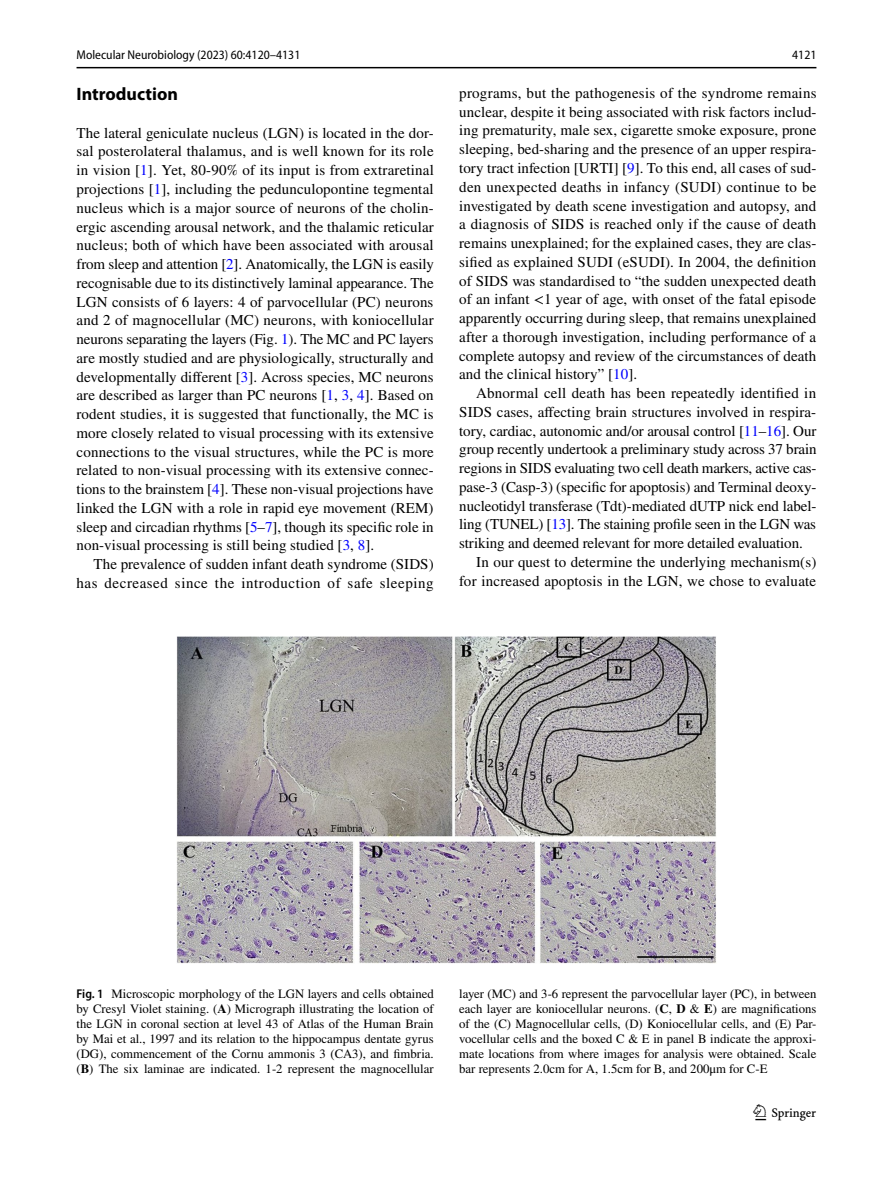
<style>
.page{position:relative;width:893px;height:1187px;background:#fff}
.page>*{position:absolute;margin:0;border:0;box-sizing:border-box;transform-origin:0 0}
.t1{font:22.5px "Springnew Regular 2";color:#000}
.t2{font:700 18px "Myriad Pro";color:#000}
.t3{font:15px/18.8px "STIX";letter-spacing:-.005em;color:#000;text-align:justify}
.t4{font:15px "STIX";letter-spacing:.015em;color:#000}
.t5{font:15px/18.8px "STIX";letter-spacing:.02em;color:#000;text-align:right}
.t6{font:12.75px/15px "STIX";color:#000;text-align:justify}
.t7{font:semi-condensed 12.75px "Myriad Pro";color:#000}
.s1{color:#00f}
.s2{font-family:"Myriad Pro";font-weight:600;font-stretch:semi-condensed}
.s3{font-weight:700}
</style>
<div class="page">
<hr style="left:77px;top:67px;width:739px;height:1px;background:#000">
<img style="left:176px;top:636px;width:540px;height:327px">
<p class="t7" style="left:77px;top:48px;width:225px">Molecular Neurobiology (2023) 60:4120–4131</p>
<p class="t7" style="left:792px;top:48px;width:26px">4121</p>
<p class="t2" style="left:77px;top:82px;width:103px">Introduction</p>
<p class="t3" style="left:77px;top:124px;width:359px">The lateral geniculate nucleus (LGN) is located in the dor&shy;sal posterolateral thalamus, and is well known for its role in vision [<span class="s1">1</span>]. Yet, 80-90% of its input is from extraretinal projections [<span class="s1">1</span>], including the pedunculopontine tegmental nucleus which is a major source of neurons of the cholin&shy;ergic ascending arousal network, and the thalamic reticular nucleus; both of which have been associated with arousal from sleep and attention [<span class="s1">2</span>]. Anatomically, the LGN is easily recognisable due to its distinctively laminal appearance. The LGN consists of 6 layers: 4 of parvocellular (PC) neurons and 2 of magnocellular (MC) neurons, with koniocellular neurons separating the layers (Fig. <span class="s1">1</span>). The MC and PC layers are mostly studied and are physiologically, structurally and developmentally different [<span class="s1">3</span>]. Across species, MC neurons are described as larger than PC neurons [<span class="s1">1</span>, <span class="s1">3</span>, <span class="s1">4</span>]. Based on rodent studies, it is suggested that functionally, the MC is more closely related to visual processing with its extensive connections to the visual structures, while the PC is more related to non-visual processing with its extensive connec&shy;tions to the brainstem [<span class="s1">4</span>]. These non-visual projections have linked the LGN with a role in rapid eye movement (REM) sleep and circadian rhythms [<span class="s1">5</span>–<span class="s1">7</span>], though its specific role in non-visual processing is still being studied [<span class="s1">3</span>, <span class="s1">8</span>].</p>
<p class="t5" style="left:77px;top:555px;width:359px">The prevalence of sudden infant death syndrome (SIDS) has decreased since the introduction of safe sleeping</p>
<p class="t3" style="left:459px;top:84px;width:359px">programs, but the pathogenesis of the syndrome remains unclear, despite it being associated with risk factors includ&shy;ing prematurity, male sex, cigarette smoke exposure, prone sleeping, bed-sharing and the presence of an upper respira&shy;tory tract infection [URTI] [<span class="s1">9</span>]. To this end, all cases of sud&shy;den unexpected deaths in infancy (SUDI) continue to be investigated by death scene investigation and autopsy, and a diagnosis of SIDS is reached only if the cause of death remains unexplained; for the explained cases, they are clas&shy;sified as explained SUDI (eSUDI). In 2004, the definition of SIDS was standardised to “the sudden unexpected death of an infant &lt;1 year of age, with onset of the fatal episode apparently occurring during sleep, that remains unexplained after a thorough investigation, including performance of a complete autopsy and review of the circumstances of death and the clinical history” [<span class="s1">10</span>].</p>
<p class="t4" style="left:476px;top:383px;width:341px">Abnormal cell death has been repeatedly identified in</p>
<p class="t3" style="left:459px;top:403px;width:358px">SIDS cases, affecting brain structures involved in respira-</p>
<p class="t3" style="left:459px;top:422px;width:359px">tory, cardiac, autonomic and/or arousal control [<span class="s1">11</span>–<span class="s1">16</span>]. Our</p>
<p class="t3" style="left:459px;top:441px;width:359px">group recently undertook a preliminary study across 37 brain</p>
<p class="t3" style="left:459px;top:459px;width:359px">regions in SIDS evaluating two cell death markers, active cas-</p>
<p class="t3" style="left:459px;top:478px;width:359px">pase-3 (Casp-3) (specific for apoptosis) and Terminal deoxy-</p>
<p class="t3" style="left:459px;top:497px;width:359px">nucleotidyl transferase (Tdt)-mediated dUTP nick end label-</p>
<p class="t3" style="left:459px;top:516px;width:358px">ling (TUNEL) [<span class="s1">13</span>]. The staining profile seen in the LGN was</p>
<p class="t3" style="left:459px;top:534px;width:345px">striking and deemed relevant for more detailed evaluation.</p>
<p class="t3" style="left:476px;top:553px;width:342px">In our quest to determine the underlying mechanism(s)</p>
<p class="t4" style="left:459px;top:570px;width:358px">for increased apoptosis in the LGN, we chose to evaluate</p>
<p class="t6" style="left:77px;top:987px;width:359px"><span class="s2">Fig. 1</span> Microscopic morphology of the LGN layers and cells obtained by Cresyl Violet staining. (<span class="s3">A</span>) Micrograph illustrating the location of the LGN in coronal section at level 43 of Atlas of the Human Brain by Mai et al., 1997 and its relation to the hippocampus dentate gyrus (DG), commencement of the Cornu ammonis 3 (CA3), and fimbria. (<span class="s3">B</span>) The six laminae are indicated. 1-2 represent the magnocellular</p>
<p class="t6" style="left:459px;top:987px;width:359px">layer (MC) and 3-6 represent the parvocellular layer (PC), in between each layer are koniocellular neurons. (<span class="s3">C</span>, <span class="s3">D</span> &amp; <span class="s3">E</span>) are magnifications of the (C) Magnocellular cells, (D) Koniocellular cells, and (E) Par&shy;vocellular cells and the boxed C &amp; E in panel B indicate the approxi&shy;mate locations from where images for analysis were obtained. Scale bar represents 2.0cm for A, 1.5cm for B, and 200μm for C-E</p>
<h1 class="t1" style="left:755px;top:1104px;width:62px">1 3</h1>
</div>
